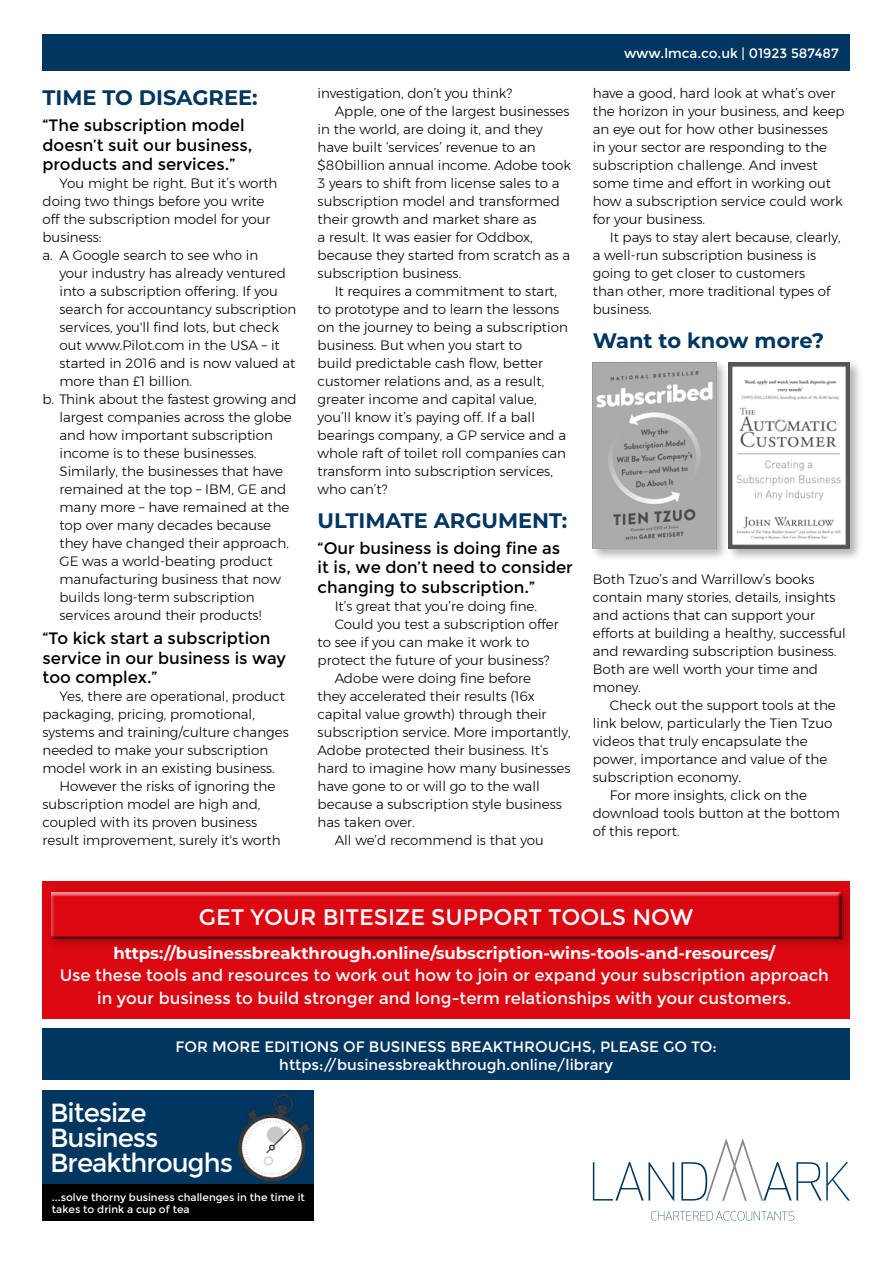
<style>
.page{position:relative;width:893px;height:1263px;background:#fff}
.page>*{position:absolute;margin:0;border:0;box-sizing:border-box;transform-origin:0 0}
.body{font:26.25px "Montserrat";letter-spacing:-.04em;color:#fff}
.SUBHEAD_SM{font:22.5px "Montserrat";color:#fff}
.GREEN_SUBHEAD{font:700 21px "Montserrat";color:#00365f}
.SUBHEAD_SM-2{font:16.5px/19.5px "Montserrat";color:#000}
.SUBHEAD{font:16.5px/22.5px "Montserrat";color:#fff;text-align:center}
.SUBHEAD-2{font:700 16.5px "Montserrat";color:#fff}
.SUBHEAD-3{font:15px/18px "Montserrat";color:#fff;text-align:center}
.body-2{font:300 13.5px/18px "Montserrat";color:#000}
.t1{font:13.5px "Montserrat";color:#fff}
.body-3{font:10.5px/12px "Montserrat";color:#fff}
</style>
<div class="page">
<div style="left:43px;top:34px;width:807px;height:36px;background:#00365f"></div>
<div style="left:43px;top:1029px;width:807px;height:51px;background:#00365f"></div>
<div style="left:43px;top:1090px;width:271px;height:96px;background:#00365f"></div>
<img style="left:238px;top:1094px;width:71px;height:87px">
<div style="left:43px;top:1184px;width:271px;height:36px;background:#000"></div>
<svg style="left:593px;top:1162px;width:81px;height:38px"></svg>
<svg style="left:651px;top:1211px;width:143px;height:9px"></svg>
<svg style="left:681px;top:1138px;width:169px;height:63px"></svg>
<div style="left:43px;top:881px;width:807px;height:137px;background:#db0812"></div>
<div style="left:45px;top:886px;width:808px;height:64px;background:#000;opacity:.3"></div>
<div style="left:47px;top:887px;width:798px;height:53px;background:#d60711"></div>
<div style="left:48px;top:889px;width:798px;height:51px;background:#000;opacity:.75"></div>
<div style="left:726px;top:360px;width:137px;height:202px;background:#000;opacity:.3"></div>
<img style="left:729px;top:362px;width:121px;height:187px">
<div style="left:590px;top:360px;width:139px;height:202px;background:#000;opacity:.3"></div>
<img style="left:593px;top:362px;width:123px;height:187px">
<p class="GREEN_SUBHEAD" style="left:43px;top:83px;width:217px">TIME TO DISAGREE:</p>
<p class="SUBHEAD_SM-2" style="left:43px;top:116px;width:212px">“The subscription model doesn’t suit our business, products and services.”</p>
<p class="body-2" style="left:43px;top:174px;width:236px;text-indent:17px">You might be right. But it’s worth doing two things before you write off the subscription model for your business:</p>
<p class="body-2" style="left:60px;top:246px;width:238px;text-indent:-17px">a. A Google search to see who in<br>your industry has already ventured into a subscription offering. If you search for accountancy subscription services, you'll find lots, but check out www.Pilot.com in the USA – it started in 2016 and is now valued at more than £1 billion.</p>
<p class="body-2" style="left:60px;top:390px;width:239px;text-indent:-17px">b. Think about the fastest growing and largest companies across the globe and how important subscription income is to these businesses.<br>Similarly, the businesses that have remained at the top – IBM, GE and many more – have remained at the top over many decades because they have changed their approach.<br>GE was a world-beating product manufacturing business that now builds long-term subscription services around their products!</p>
<p class="SUBHEAD_SM-2" style="left:43px;top:629px;width:245px">“To kick start a subscription service in our business is way too complex.”</p>
<p class="body-2" style="left:43px;top:687px;width:248px;text-indent:17px">Yes, there are operational, product packaging, pricing, promotional, systems and training/culture changes needed to make your subscription model work in an existing business.</p>
<p class="body-2" style="left:43px;top:777px;width:240px;text-indent:17px">However the risks of ignoring the subscription model are high and, coupled with its proven business result improvement, surely it's worth</p>
<p class="body-2" style="left:318px;top:84px;width:196px">investigation, don’t you think?</p>
<p class="body-2" style="left:318px;top:102px;width:255px;text-indent:17px">Apple, one of the largest businesses in the world, are doing it, and they have built ‘services’ revenue to an $80billion annual income. Adobe took 3 years to shift from license sales to a subscription model and transformed their growth and market share as<br>a result. It was easier for Oddbox, because they started from scratch as a subscription business.</p>
<p class="body-2" style="left:318px;top:282px;width:252px;text-indent:17px">It requires a commitment to start, to prototype and to learn the lessons on the journey to being a subscription business. But when you start to<br>build predictable cash flow, better customer relations and, as a result, greater income and capital value, you’ll know it’s paying off. If a ball bearings company, a GP service and a whole raft of toilet roll companies can transform into subscription services, who can’t?</p>
<p class="GREEN_SUBHEAD" style="left:318px;top:505px;width:251px">ULTIMATE ARGUMENT:</p>
<p class="SUBHEAD_SM-2" style="left:318px;top:538px;width:257px">“Our business is doing fine as it is, we don’t need to consider changing to subscription.”</p>
<p class="body-2" style="left:335px;top:597px;width:204px">It’s great that you’re doing fine.</p>
<p class="body-2" style="left:318px;top:615px;width:243px;text-indent:17px">Could you test a subscription offer to see if you can make it work to protect the future of your business?</p>
<p class="body-2" style="left:318px;top:669px;width:255px;text-indent:17px">Adobe were doing fine before<br>they accelerated their results (16x capital value growth) through their subscription service. More importantly, Adobe protected their business. It‘s hard to imagine how many businesses have gone to or will go to the wall because a subscription style business has taken over.</p>
<p class="body-2" style="left:335px;top:831px;width:211px">All we’d recommend is that you</p>
<p class="t1" style="left:624px;top:45px;width:216px">www.lmca.co.uk | 01923 587487</p>
<p class="body-2" style="left:593px;top:84px;width:253px">have a good, hard look at what’s over the horizon in your business, and keep an eye out for how other businesses<br>in your sector are responding to the subscription challenge. And invest some time and effort in working out how a subscription service could work for your business.</p>
<p class="body-2" style="left:593px;top:228px;width:250px;text-indent:17px">It pays to stay alert because, clearly, a well-run subscription business is going to get closer to customers<br>than other, more traditional types of business.</p>
<p class="GREEN_SUBHEAD" style="left:593px;top:325px;width:233px">Want to know more?</p>
<p class="body-2" style="left:593px;top:570px;width:255px">Both Tzuo’s and Warrillow’s books contain many stories, details, insights and actions that can support your efforts at building a healthy, successful and rewarding subscription business.<br>Both are well worth your time and money.</p>
<p class="body-2" style="left:593px;top:696px;width:245px;text-indent:17px">Check out the support tools at the link below, particularly the Tien Tzuo videos that truly encapsulate the power, importance and value of the subscription economy.</p>
<p class="body-2" style="left:593px;top:786px;width:249px;text-indent:17px">For more insights, click on the download tools button at the bottom of this report.</p>
<p class="SUBHEAD_SM" style="left:199px;top:904px;width:496px">GET YOUR BITESIZE SUPPORT TOOLS NOW</p>
<p class="SUBHEAD-2" style="left:113px;top:941px;width:663px">https://businessbreakthrough.online/subscription-wins-tools-and-resources/</p>
<p class="SUBHEAD" style="left:60px;top:964px;width:771px">Use these tools and resources to work out how to join or expand your subscription approach in your business to build stronger and long-term relationships with your customers.</p>
<p class="SUBHEAD-3" style="left:176px;top:1038px;width:543px">FOR MORE EDITIONS OF BUSINESS BREAKTHROUGHS, PLEASE GO TO: https://businessbreakthrough.online/library</p>
<p class="body" style="left:50px;top:1097px;width:98px">Bitesize</p>
<p class="body" style="left:50px;top:1123px;width:110px">Business</p>
<p class="body" style="left:50px;top:1148px;width:184px">Breakthroughs</p>
<p class="body-3" style="left:52px;top:1191px;width:255px">...solve thorny business challenges in the time it takes to drink a cup of tea</p>
</div>
